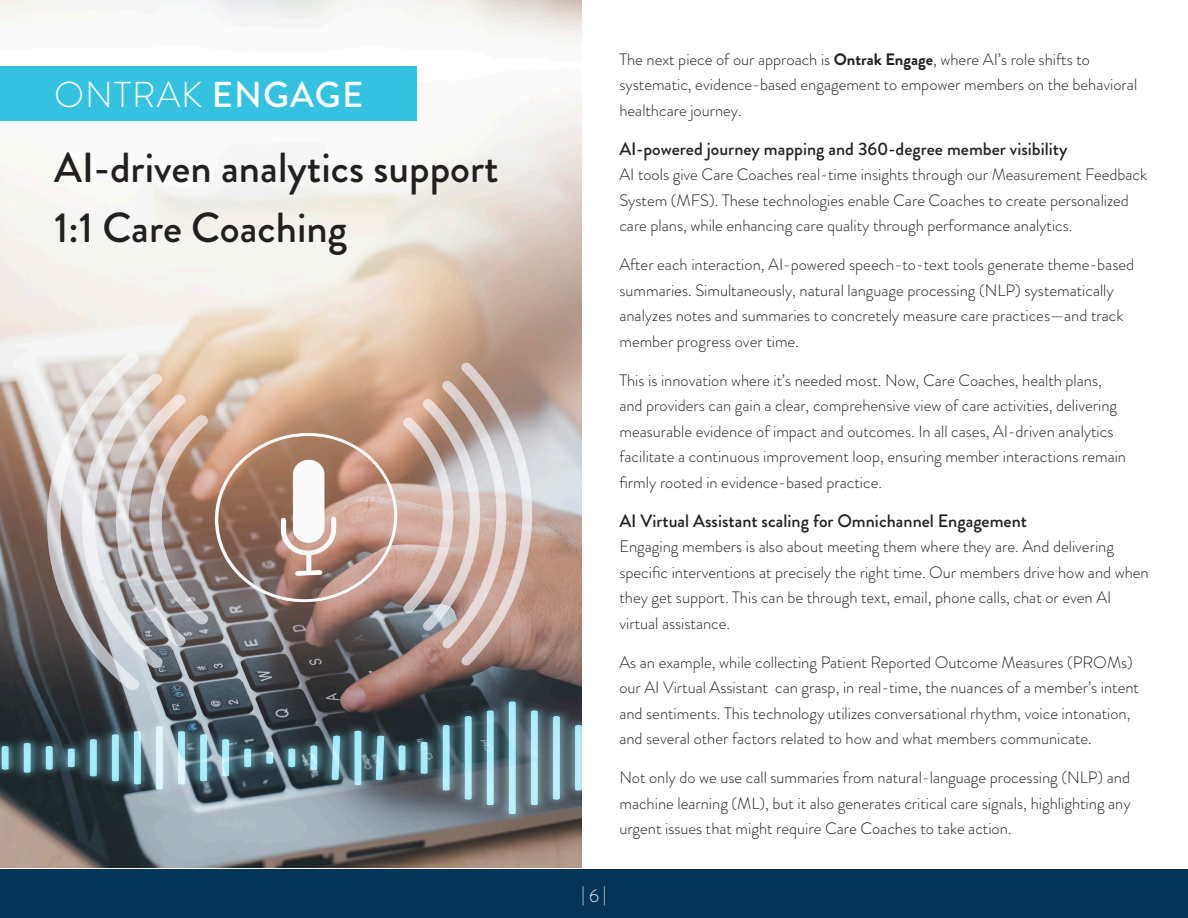
<style>
.page{position:relative;width:1188px;height:918px;background:#fff}
.page>*{position:absolute;margin:0;border:0;box-sizing:border-box;transform-origin:0 0}
.Body_Copy_Subheadings_-_H4{font:500 42px/60px "Brandon Grotesque";color:#231f20}
.Body_Copy_Subheadings_-_H4-2{font:300 36px "Brandon Grotesque";letter-spacing:.03em;color:#fff}
.Body_Copy_Subheadings_-_H4-3{font:500 18px "Brandon Grotesque";color:#231f20}
.t1{font:300 18px "Brandon Grotesque";color:#fff}
.Body_Copy_Subheadings_-_H4-4{font:300 16.5px/25.5px "Brandon Grotesque";color:#231f20}
.s1{font-weight:500}
.s2{font-weight:700}
</style>
<div class="page">
<div style="left:0;top:869px;width:1188px;height:49px;background:#043556"></div>
<img style="left:0;top:0;width:581px;height:868px">
<div style="left:0;top:66px;width:417px;height:54px;background:#35c2e0"></div>
<h4 class="Body_Copy_Subheadings_-_H4-2" style="left:54px;top:70px;width:311px">ONTRAK <span class="s1">ENGAGE</span></h4>
<h4 class="Body_Copy_Subheadings_-_H4" style="left:54px;top:138px;width:446px">AI-driven analytics support<br>1:1 Care Coaching</h4>
<h4 class="Body_Copy_Subheadings_-_H4-4" style="left:619px;top:46px;width:519px">The next piece of our approach is <span class="s2">Ontrak Engage</span>, where AI’s role shifts to systematic, evidence-based engagement to empower members on the behavioral healthcare journey.</h4>
<h4 class="Body_Copy_Subheadings_-_H4-3" style="left:619px;top:136px;width:450px">AI-powered journey mapping and 360-degree member visibility</h4>
<h4 class="Body_Copy_Subheadings_-_H4-4" style="left:619px;top:162px;width:529px">AI tools give Care Coaches real-time insights through our Measurement Feedback<br>System (MFS). These technologies enable Care Coaches to create personalized care plans, while enhancing care quality through performance analytics.</h4>
<h4 class="Body_Copy_Subheadings_-_H4-4" style="left:619px;top:252px;width:516px">After each interaction, AI-powered speech-to-text tools generate theme-based summaries. Simultaneously, natural language processing (NLP) systematically analyzes notes and summaries to concretely measure care practices—and track member progress over time.</h4>
<h4 class="Body_Copy_Subheadings_-_H4-4" style="left:619px;top:367px;width:508px">This is innovation where it’s needed most. Now, Care Coaches, health plans, and providers can gain a clear, comprehensive view of care activities, delivering measurable evidence of impact and outcomes. In all cases, AI-driven analytics facilitate a continuous improvement loop, ensuring member interactions remain firmly rooted in evidence-based practice.</h4>
<h4 class="Body_Copy_Subheadings_-_H4-3" style="left:619px;top:508px;width:409px">AI Virtual Assistant scaling for Omnichannel Engagement</h4>
<h4 class="Body_Copy_Subheadings_-_H4-4" style="left:619px;top:534px;width:531px">Engaging members is also about meeting them where they are. And delivering specific interventions at precisely the right time. Our members drive how and when they get support. This can be through text, email, phone calls, chat or even AI virtual assistance.</h4>
<h4 class="Body_Copy_Subheadings_-_H4-4" style="left:619px;top:649px;width:521px">As an example, while collecting Patient Reported Outcome Measures (PROMs) our AI Virtual Assistant can grasp, in real-time, the nuances of a member’s intent and sentiments. This technology utilizes conversational rhythm, voice intonation, and several other factors related to how and what members communicate.</h4>
<h4 class="Body_Copy_Subheadings_-_H4-4" style="left:619px;top:765px;width:513px;text-align:justify">Not only do we use call summaries from natural-language processing (NLP) and machine learning (ML), but it also generates critical care signals, highlighting any urgent issues that might require Care Coaches to take action.</h4>
<p class="t1" style="left:582px;top:882px;width:26px">| 6 |</p>
</div>
